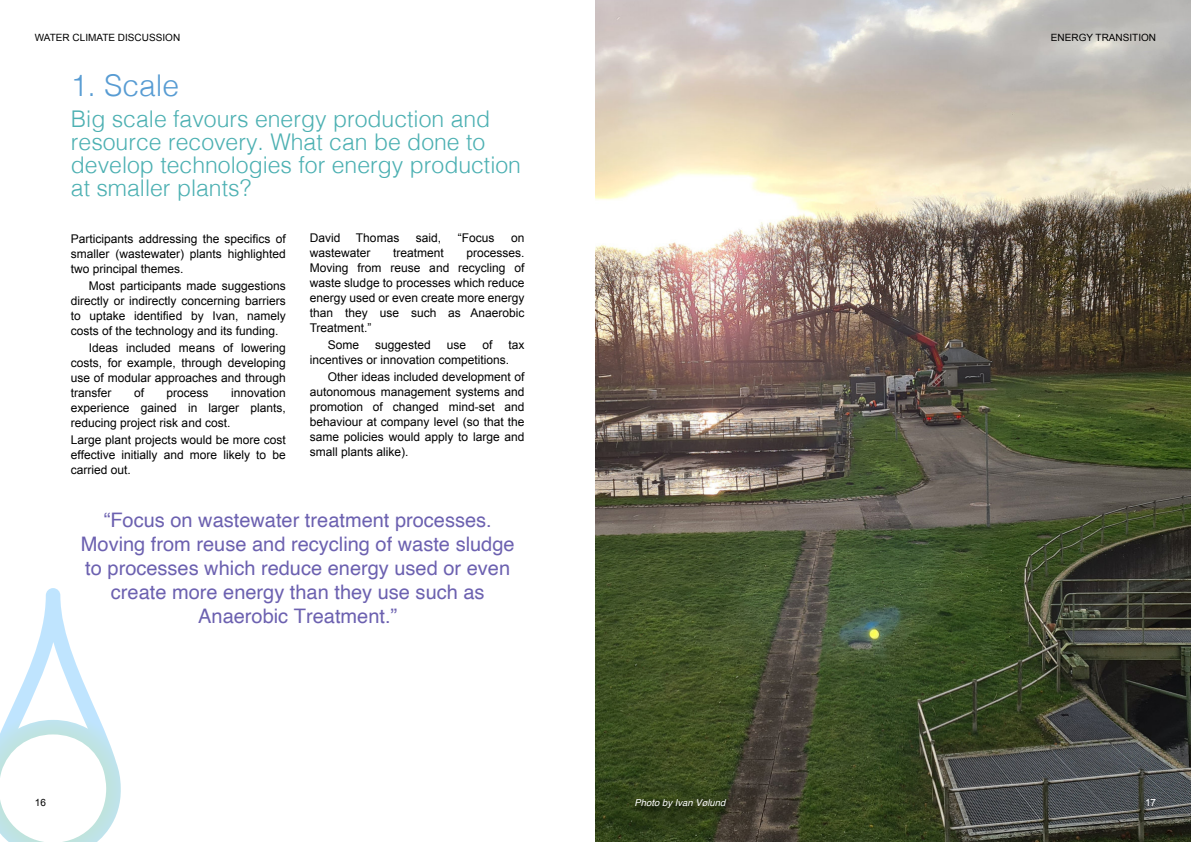
<style>
.page{position:relative;width:1191px;height:842px;background:#fff}
.page>*{position:absolute;margin:0;border:0;box-sizing:border-box;transform-origin:0 0}
.t1{font:300 30px "Helvetica";color:#589cd3}
.t2{font:300 23px/23px "Helvetica";color:#4cb0b2}
.t3{font:20px/24px "Helvetica";color:#6c61b0;text-align:center}
.t4{font:12px/15px "Arial";color:#000;text-align:justify}
.t5{font:10px "Arial";color:#000}
.t6{font:10px "Arial";color:#fff}
.t7{font:italic 9.5px "Helvetica";color:#fff}
</style>
<div class="page">
<img style="left:595px;top:0;width:596px;height:842px">
<img style="left:631px;top:795px;width:104px;height:21px">
<svg style="left:0;top:588px;width:121px;height:254px"></svg>
<p class="t5" style="left:35px;top:34px;width:147px">WATER CLIMATE DISCUSSION</p>
<p class="t5" style="left:1051px;top:34px;width:107px">ENERGY TRANSITION</p>
<h1 class="t1" style="left:71px;top:74px;width:110px">1. Scale</h1>
<h2 class="t2" style="left:71px;top:111px;width:452px">Big scale favours energy production and resource recovery. What can be done to develop technologies for energy production at smaller plants?</h2>
<p class="t4" style="left:71px;top:232px;width:216px">Participants addressing the specifics of smaller (wastewater) plants highlighted two principal themes.</p>
<p class="t4" style="left:71px;top:279px;width:216px;text-indent:18px">Most participants made suggestions directly or indirectly concerning barriers to uptake identified by Ivan, namely costs of the technology and its funding.</p>
<p class="t4" style="left:71px;top:341px;width:216px;text-indent:18px">Ideas included means of lowering costs, for example, through developing use of modular approaches and through transfer</p>
<p class="t4" style="left:134px;top:386px;width:12px">of</p>
<p class="t4" style="left:166px;top:386px;width:44px">process</p>
<p class="t4" style="left:71px;top:386px;width:216px;text-indent:160px">innovation experience gained in larger plants, reducing project risk and cost.</p>
<p class="t4" style="left:71px;top:433px;width:216px">Large plant projects would be more cost effective initially and more likely to be carried out.</p>
<p class="t4" style="left:310px;top:232px;width:32px">David</p>
<p class="t4" style="left:356px;top:232px;width:45px">Thomas</p>
<p class="t4" style="left:416px;top:232px;width:27px">said,</p>
<p class="t4" style="left:458px;top:232px;width:38px">“Focus</p>
<p class="t4" style="left:511px;top:232px;width:15px">on</p>
<p class="t4" style="left:310px;top:247px;width:62px">wastewater</p>
<p class="t4" style="left:393px;top:247px;width:52px">treatment</p>
<p class="t4" style="left:310px;top:247px;width:216px;text-indent:157px">processes.<br>Moving from reuse and recycling of waste sludge to processes which reduce energy used or even create more energy than they use such as Anaerobic Treatment.”</p>
<p class="t4" style="left:328px;top:339px;width:33px">Some</p>
<p class="t4" style="left:375px;top:339px;width:57px">suggested</p>
<p class="t4" style="left:447px;top:339px;width:21px">use</p>
<p class="t4" style="left:482px;top:339px;width:12px">of</p>
<p class="t4" style="left:310px;top:339px;width:216px;text-indent:199px">tax incentives or innovation competitions.</p>
<p class="t4" style="left:310px;top:371px;width:216px;text-indent:18px">Other ideas included development of autonomous management systems and promotion of changed mind-set and behaviour at company level (so that the same policies would apply to large and small plants alike).</p>
<h3 class="t3" style="left:81px;top:510px;width:435px">“Focus on wastewater treatment processes.<br>Moving from reuse and recycling of waste sludge to processes which reduce energy used or even create more energy than they use such as Anaerobic Treatment.”</h3>
<p class="t5" style="left:35px;top:798px;width:13px">16</p>
<p class="t7" style="left:634px;top:799px;width:92px">Photo by Ivan Vølund</p>
<p class="t6" style="left:1145px;top:798px;width:13px">17</p>
</div>
